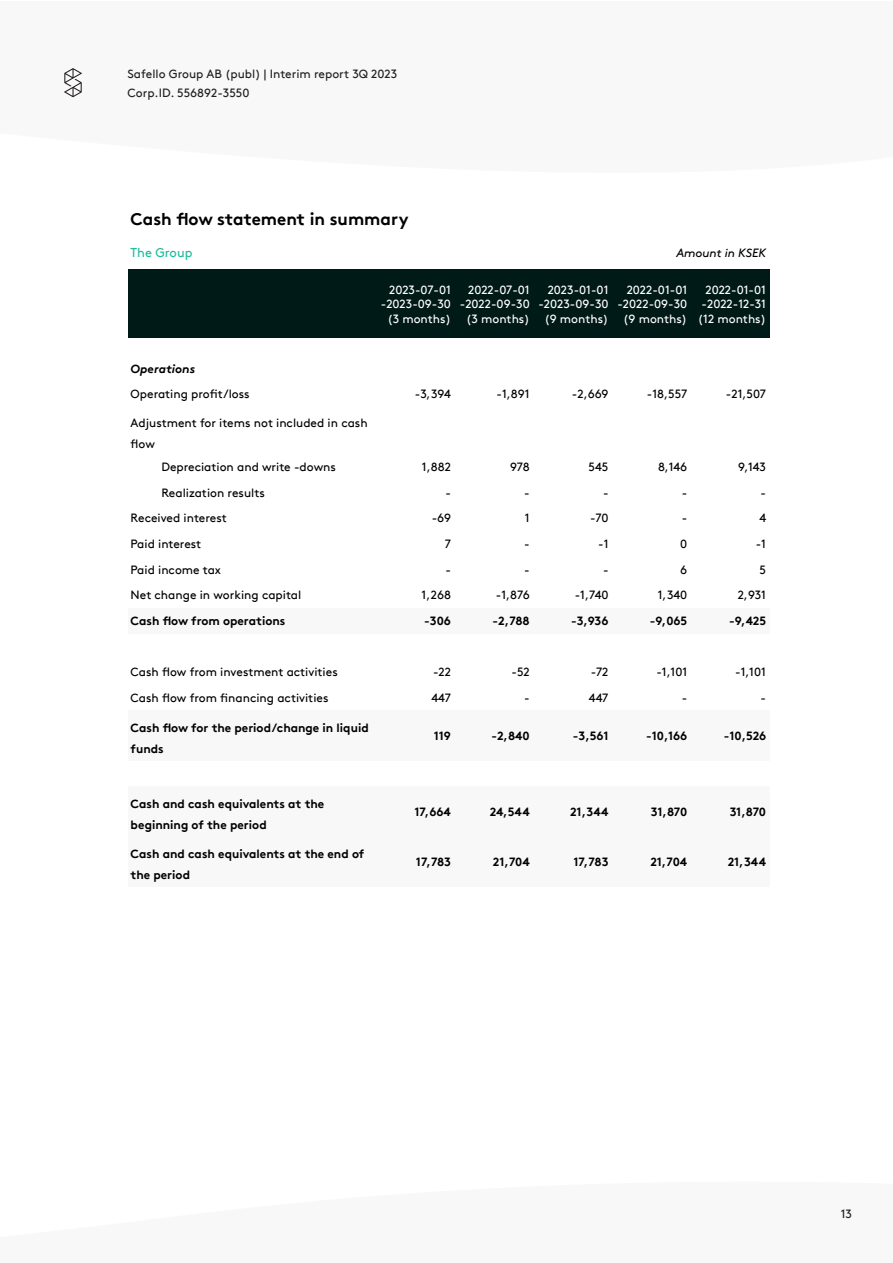
<style>
.page{position:relative;width:893px;height:1263px;background:#fff}
.page>*{position:absolute;margin:0;border:0;box-sizing:border-box;transform-origin:0 0}
.t1{font:700 17.1px "Brown";color:#000}
.t2{font:12.9px "Brown";color:#20bc9d}
.t3{font:12px/25.7px "Brown";color:#000}
.t4{font:700 12px/20.5px "Brown";color:#000}
.t5{font:12px/14.5px "Brown";color:#fff;text-align:right}
.t6{font:12px/19.2px "Brown";color:#231f20}
.t7{font:12px "Brown Itali";color:#000}
.s1{font-family:"Brown Bold Itali"}
</style>
<div class="page">
<svg style="left:64px;top:68px;width:18px;height:29px"></svg>
<div style="left:128px;top:269px;width:248px;height:69px;background:#001a17"></div>
<div style="left:376px;top:269px;width:79px;height:69px;background:#001a17"></div>
<div style="left:455px;top:269px;width:79px;height:69px;background:#001a17"></div>
<div style="left:534px;top:269px;width:79px;height:69px;background:#001a17"></div>
<div style="left:613px;top:269px;width:79px;height:69px;background:#001a17"></div>
<div style="left:692px;top:269px;width:78px;height:69px;background:#001a17"></div>
<div style="left:128px;top:608px;width:248px;height:26px;background:#f8f8f8"></div>
<div style="left:376px;top:608px;width:79px;height:26px;background:#f8f8f8"></div>
<div style="left:455px;top:608px;width:79px;height:26px;background:#f8f8f8"></div>
<div style="left:534px;top:608px;width:79px;height:26px;background:#f8f8f8"></div>
<div style="left:613px;top:608px;width:79px;height:26px;background:#f8f8f8"></div>
<div style="left:692px;top:608px;width:78px;height:26px;background:#f8f8f8"></div>
<div style="left:128px;top:711px;width:248px;height:50px;background:#f8f8f8"></div>
<div style="left:376px;top:711px;width:79px;height:50px;background:#f8f8f8"></div>
<div style="left:455px;top:711px;width:79px;height:50px;background:#f8f8f8"></div>
<div style="left:534px;top:711px;width:79px;height:50px;background:#f8f8f8"></div>
<div style="left:613px;top:711px;width:79px;height:50px;background:#f8f8f8"></div>
<div style="left:692px;top:711px;width:78px;height:50px;background:#f8f8f8"></div>
<div style="left:128px;top:786px;width:248px;height:51px;background:#f8f8f8"></div>
<div style="left:376px;top:786px;width:79px;height:51px;background:#f8f8f8"></div>
<div style="left:455px;top:786px;width:79px;height:51px;background:#f8f8f8"></div>
<div style="left:534px;top:786px;width:79px;height:51px;background:#f8f8f8"></div>
<div style="left:613px;top:786px;width:79px;height:51px;background:#f8f8f8"></div>
<div style="left:692px;top:786px;width:78px;height:51px;background:#f8f8f8"></div>
<div style="left:128px;top:837px;width:248px;height:50px;background:#f8f8f8"></div>
<div style="left:376px;top:837px;width:79px;height:50px;background:#f8f8f8"></div>
<div style="left:455px;top:837px;width:79px;height:50px;background:#f8f8f8"></div>
<div style="left:534px;top:837px;width:79px;height:50px;background:#f8f8f8"></div>
<div style="left:613px;top:837px;width:79px;height:50px;background:#f8f8f8"></div>
<div style="left:692px;top:837px;width:78px;height:50px;background:#f8f8f8"></div>
<p class="t6" style="left:128px;top:64px;width:271px">Safello Group AB (publ) | Interim report 3Q 2023<br>Corp.ID. 556892-3550</p>
<p class="t1" style="left:131px;top:208px;width:279px">Cash flow statement in summary</p>
<p class="t2" style="left:131px;top:245px;width:63px">The Group</p>
<p class="t7" style="left:676px;top:246px;width:91px">Amount in KSEK</p>
<p class="t5" style="left:381px;top:282px;width:72px">2023-07-01 -2023-09-30 (3 months)</p>
<p class="t5" style="left:460px;top:282px;width:71px">2022-07-01 -2022-09-30 (3 months)</p>
<p class="t5" style="left:538px;top:282px;width:72px">2023-01-01 -2023-09-30 (9 months)</p>
<p class="t5" style="left:617px;top:282px;width:71px">2022-01-01 -2022-09-30 (9 months)</p>
<p class="t5" style="left:698px;top:282px;width:70px">2022-01-01 -2022-12-31 (12 months)</p>
<p class="t3" style="left:131px;top:356px;width:121px"><span class="s1">Operations<br></span>Operating profit/loss</p>
<p class="t3" style="left:415px;top:381px;width:38px">-3,394</p>
<p class="t3" style="left:496px;top:381px;width:35px">-1,891</p>
<p class="t3" style="left:572px;top:381px;width:38px">-2,669</p>
<p class="t3" style="left:647px;top:381px;width:42px">-18,557</p>
<p class="t3" style="left:726px;top:381px;width:42px">-21,507</p>
<p class="t3" style="left:131px;top:413px;width:239px;line-height:20.5px">Adjustment for items not included in cash flow</p>
<p class="t3" style="left:161px;top:454px;width:176px">Depreciation and write -downs</p>
<p class="t3" style="left:422px;top:454px;width:31px">1,882</p>
<p class="t3" style="left:510px;top:454px;width:21px">978</p>
<p class="t3" style="left:589px;top:454px;width:21px">545</p>
<p class="t3" style="left:658px;top:454px;width:31px">8,146</p>
<p class="t3" style="left:738px;top:454px;width:29px">9,143</p>
<p class="t3" style="left:161px;top:480px;width:105px">Realization results</p>
<p class="t3" style="left:445px;top:480px;width:7px">-</p>
<p class="t3" style="left:524px;top:480px;width:7px">-</p>
<p class="t3" style="left:603px;top:480px;width:7px">-</p>
<p class="t3" style="left:682px;top:480px;width:7px">-</p>
<p class="t3" style="left:761px;top:480px;width:7px">-</p>
<p class="t3" style="left:131px;top:505px;width:98px">Received interest</p>
<p class="t3" style="left:432px;top:505px;width:21px">-69</p>
<p class="t3" style="left:525px;top:505px;width:6px">1</p>
<p class="t3" style="left:590px;top:505px;width:20px">-70</p>
<p class="t3" style="left:682px;top:505px;width:7px">-</p>
<p class="t3" style="left:759px;top:505px;width:8px">4</p>
<p class="t3" style="left:131px;top:531px;width:72px">Paid interest</p>
<p class="t3" style="left:445px;top:531px;width:8px">7</p>
<p class="t3" style="left:524px;top:531px;width:7px">-</p>
<p class="t3" style="left:598px;top:531px;width:12px">-1</p>
<p class="t3" style="left:680px;top:531px;width:9px">0</p>
<p class="t3" style="left:756px;top:531px;width:12px">-1</p>
<p class="t3" style="left:131px;top:557px;width:92px">Paid income tax</p>
<p class="t3" style="left:445px;top:557px;width:7px">-</p>
<p class="t3" style="left:524px;top:557px;width:7px">-</p>
<p class="t3" style="left:603px;top:557px;width:7px">-</p>
<p class="t3" style="left:680px;top:557px;width:9px">6</p>
<p class="t3" style="left:759px;top:557px;width:8px">5</p>
<p class="t3" style="left:131px;top:582px;width:172px">Net change in working capital</p>
<p class="t3" style="left:422px;top:582px;width:31px">1,268</p>
<p class="t3" style="left:496px;top:582px;width:35px">-1,876</p>
<p class="t3" style="left:575px;top:582px;width:35px">-1,740</p>
<p class="t3" style="left:658px;top:582px;width:31px">1,340</p>
<p class="t3" style="left:738px;top:582px;width:30px">2,931</p>
<p class="t4" style="left:131px;top:610px;width:156px">Cash flow from operations</p>
<p class="t4" style="left:424px;top:610px;width:28px">-306</p>
<p class="t4" style="left:493px;top:610px;width:39px">-2,788</p>
<p class="t4" style="left:571px;top:610px;width:39px">-3,936</p>
<p class="t4" style="left:650px;top:610px;width:39px">-9,065</p>
<p class="t4" style="left:729px;top:610px;width:39px">-9,425</p>
<p class="t3" style="left:131px;top:659px;width:209px">Cash flow from investment activities</p>
<p class="t3" style="left:433px;top:659px;width:19px">-22</p>
<p class="t3" style="left:512px;top:659px;width:20px">-52</p>
<p class="t3" style="left:591px;top:659px;width:19px">-72</p>
<p class="t3" style="left:656px;top:659px;width:32px">-1,101</p>
<p class="t3" style="left:735px;top:659px;width:32px">-1,101</p>
<p class="t3" style="left:131px;top:685px;width:199px">Cash flow from financing activities</p>
<p class="t3" style="left:431px;top:685px;width:21px">447</p>
<p class="t3" style="left:524px;top:685px;width:7px">-</p>
<p class="t3" style="left:589px;top:685px;width:21px">447</p>
<p class="t3" style="left:682px;top:685px;width:7px">-</p>
<p class="t3" style="left:761px;top:685px;width:7px">-</p>
<p class="t4" style="left:131px;top:718px;width:240px">Cash flow for the period/change in liquid funds</p>
<p class="t4" style="left:434px;top:726px;width:19px">119</p>
<p class="t4" style="left:491px;top:726px;width:40px">-2,840</p>
<p class="t4" style="left:573px;top:726px;width:37px">-3,561</p>
<p class="t4" style="left:646px;top:726px;width:43px">-10,166</p>
<p class="t4" style="left:724px;top:726px;width:44px">-10,526</p>
<p class="t4" style="left:131px;top:793px;width:195px">Cash and cash equivalents at the beginning of the period</p>
<p class="t4" style="left:415px;top:801px;width:38px">17,664</p>
<p class="t4" style="left:490px;top:801px;width:42px">24,544</p>
<p class="t4" style="left:570px;top:801px;width:40px">21,344</p>
<p class="t4" style="left:651px;top:801px;width:38px">31,870</p>
<p class="t4" style="left:730px;top:801px;width:38px">31,870</p>
<p class="t4" style="left:131px;top:844px;width:235px">Cash and cash equivalents at the end of the period</p>
<p class="t4" style="left:416px;top:852px;width:37px">17,783</p>
<p class="t4" style="left:493px;top:852px;width:38px">21,704</p>
<p class="t4" style="left:573px;top:852px;width:37px">17,783</p>
<p class="t4" style="left:650px;top:852px;width:38px">21,704</p>
<p class="t4" style="left:728px;top:852px;width:40px">21,344</p>
<p class="t6" style="left:841px;top:1204px;width:13px">13</p>
</div>
